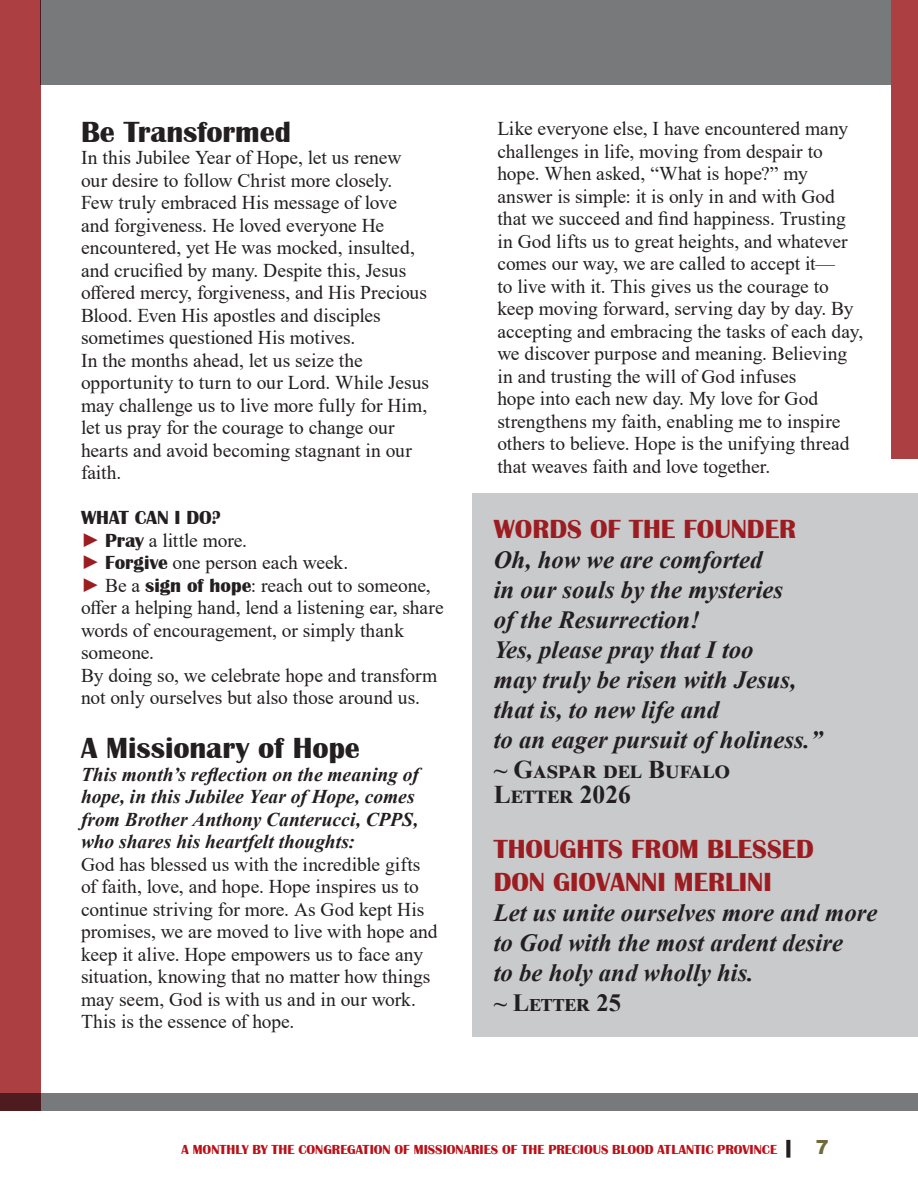
<style>
.page{position:relative;width:918px;height:1188px;background:#fff}
.page>*{position:absolute;margin:0;border:0;box-sizing:border-box;transform-origin:0 0}
.MASTER_PAGE___Magazine_Title_left_aligne{font:700 30px "Britannic";letter-spacing:-.005em;color:#231f20}
.Subheadline___left_aligned{font:700 27px "Britannic";color:#9c1d21}
.Subheadline___left_aligned-2{font:700 25.5px "Times New Roman";letter-spacing:.025em;color:#231f20}
.Subheadline___left_aligned-3{font:700 25.5px "Times New Roman";color:#231f20}
.Subheadline___left_aligned-4{font:italic 700 24.75px "Times New Roman";color:#231f20}
.Subheadline___left_aligned-5{font:700 24.75px "Times New Roman";letter-spacing:.015em;color:#231f20}
.MASTER_PAGE___Magazine_Title_left_aligne-2{font:19.5px/22.5px "Times New Roman";color:#231f20}
.MASTER_PAGE___Magazine_Title_left_aligne-3{font:italic 700 19.5px/22.5px "Times New Roman";color:#231f20}
.MASTER_PAGE___Magazine_Title_left_aligne-4{font:700 19.5px "Britannic";color:#231f20}
.MASTER_PAGE___Page_Number_left_aligned{font:900 19.5px "Arial";color:#706b3c}
.MASTER_PAGE___Magazine_Title_left_aligne-5{font:700 13.5px "Britannic";color:#bb1018}
.s1{color:#9c1d21}
.s2{font-family:"Britannic";font-weight:700}
.s3{font-size:21px;color:#231f20}
</style>
<div class="page">
<div style="left:40px;top:0;width:851px;height:85px;background:#78797b"></div>
<div style="left:0;top:1093px;width:918px;height:18px;background:#78797b"></div>
<div style="left:0;top:0;width:40px;height:1111px;background:#ab3f42"></div>
<div style="left:472px;top:493px;width:446px;height:544px;background:#c9cacc"></div>
<div style="left:891px;top:0;width:27px;height:459px;background:#ab3f42"></div>
<p class="MASTER_PAGE___Magazine_Title_left_aligne" style="left:81px;top:115px;width:212px">Be Transformed</p>
<p class="MASTER_PAGE___Magazine_Title_left_aligne-2" style="left:81px;top:146px;width:348px">In this Jubilee Year of Hope, let us renew our desire to follow Christ more closely.<br>Few truly embraced His message of love and forgiveness. He loved everyone He encountered, yet He was mocked, insulted, and crucified by many. Despite this, Jesus offered mercy, forgiveness, and His Precious Blood. Even His apostles and disciples sometimes questioned His motives.</p>
<p class="MASTER_PAGE___Magazine_Title_left_aligne-2" style="left:81px;top:348px;width:350px">In the months ahead, let us seize the opportunity to turn to our Lord. While Jesus may challenge us to live more fully for Him, let us pray for the courage to change our hearts and avoid becoming stagnant in our faith.</p>
<p class="MASTER_PAGE___Magazine_Title_left_aligne-4" style="left:81px;top:507px;width:141px">WHAT CAN I DO?</p>
<p class="MASTER_PAGE___Magazine_Title_left_aligne-2" style="left:81px;top:528px;width:168px"><span class="s1">►</span> <span class="s2">Pray</span> a little more.</p>
<p class="MASTER_PAGE___Magazine_Title_left_aligne-2" style="left:81px;top:551px;width:269px"><span class="s1">►</span> <span class="s2">Forgive</span> one person each week.</p>
<p class="MASTER_PAGE___Magazine_Title_left_aligne-2" style="left:81px;top:573px;width:364px"><span class="s1">►</span> Be a <span class="s2">sign of hope</span>: reach out to someone, offer a helping hand, lend a listening ear, share words of encouragement, or simply thank someone.</p>
<p class="MASTER_PAGE___Magazine_Title_left_aligne-2" style="left:81px;top:663px;width:358px">By doing so, we celebrate hope and transform not only ourselves but also those around us.</p>
<p class="MASTER_PAGE___Magazine_Title_left_aligne" style="left:81px;top:731px;width:280px">A Missionary of Hope</p>
<p class="MASTER_PAGE___Magazine_Title_left_aligne-3" style="left:81px;top:762px;width:339px">This month’s reflection on the meaning of hope, in this Jubilee Year of Hope, comes from Brother Anthony Canterucci, CPPS, who shares his heartfelt thoughts:</p>
<p class="MASTER_PAGE___Magazine_Title_left_aligne-2" style="left:81px;top:852px;width:358px">God has blessed us with the incredible gifts of faith, love, and hope. Hope inspires us to continue striving for more. As God kept His promises, we are moved to live with hope and keep it alive. Hope empowers us to face any situation, knowing that no matter how things may seem, God is with us and in our work.<br>This is the essence of hope.</p>
<p class="MASTER_PAGE___Magazine_Title_left_aligne-2" style="left:497px;top:117px;width:367px">Like everyone else, I have encountered many challenges in life, moving from despair to hope. When asked, “What is hope?” my answer is simple: it is only in and with God that we succeed and find happiness. Trusting in God lifts us to great heights, and whatever comes our way, we are called to accept it—<br>to live with it. This gives us the courage to keep moving forward, serving day by day. By accepting and embracing the tasks of each day, we discover purpose and meaning. Believing in and trusting the will of God infuses<br>hope into each new day. My love for God strengthens my faith, enabling me to inspire others to believe. Hope is the unifying thread that weaves faith and love together.</p>
<p class="Subheadline___left_aligned" style="left:494px;top:514px;width:304px">WORDS OF THE FOUNDER</p>
<p class="Subheadline___left_aligned-4" style="left:494px;top:542px;width:270px">Oh, how we are comforted</p>
<p class="Subheadline___left_aligned-4" style="left:494px;top:572px;width:291px">in our souls by the mysteries</p>
<p class="Subheadline___left_aligned-4" style="left:494px;top:602px;width:208px">of the Resurrection!</p>
<p class="Subheadline___left_aligned-4" style="left:494px;top:632px;width:261px">Yes, please pray that I too</p>
<p class="Subheadline___left_aligned-4" style="left:494px;top:662px;width:304px">may truly be risen with Jesus,</p>
<p class="Subheadline___left_aligned-4" style="left:494px;top:692px;width:227px">that is, to new life and</p>
<p class="Subheadline___left_aligned-4" style="left:494px;top:722px;width:330px">to an eager pursuit of holiness.”</p>
<p class="Subheadline___left_aligned-2" style="left:494px;top:751px;width:238px">~ Gaspar del Bufalo</p>
<p class="Subheadline___left_aligned-3" style="left:494px;top:776px;width:139px">Letter 2026</p>
<p class="Subheadline___left_aligned" style="left:494px;top:834px;width:322px">THOUGHTS FROM BLESSED</p>
<p class="Subheadline___left_aligned" style="left:494px;top:866px;width:280px">DON GIOVANNI MERLINI</p>
<p class="Subheadline___left_aligned-4" style="left:494px;top:895px;width:385px">Let us unite ourselves more and more</p>
<p class="Subheadline___left_aligned-4" style="left:494px;top:925px;width:351px">to God with the most ardent desire</p>
<p class="Subheadline___left_aligned-4" style="left:494px;top:955px;width:261px">to be holy and wholly his.</p>
<p class="Subheadline___left_aligned-5" style="left:494px;top:984px;width:129px">~ Letter 25</p>
<p class="MASTER_PAGE___Magazine_Title_left_aligne-5" style="left:182px;top:1142px;width:610px">A MONTHLY BY THE CONGREGATION OF MISSIONARIES OF THE PRECIOUS BLOOD ATLANTIC PROVINCE <span class="s3">|</span></p>
<p class="MASTER_PAGE___Page_Number_left_aligned" style="left:816px;top:1133px;width:15px">7</p>
</div>
